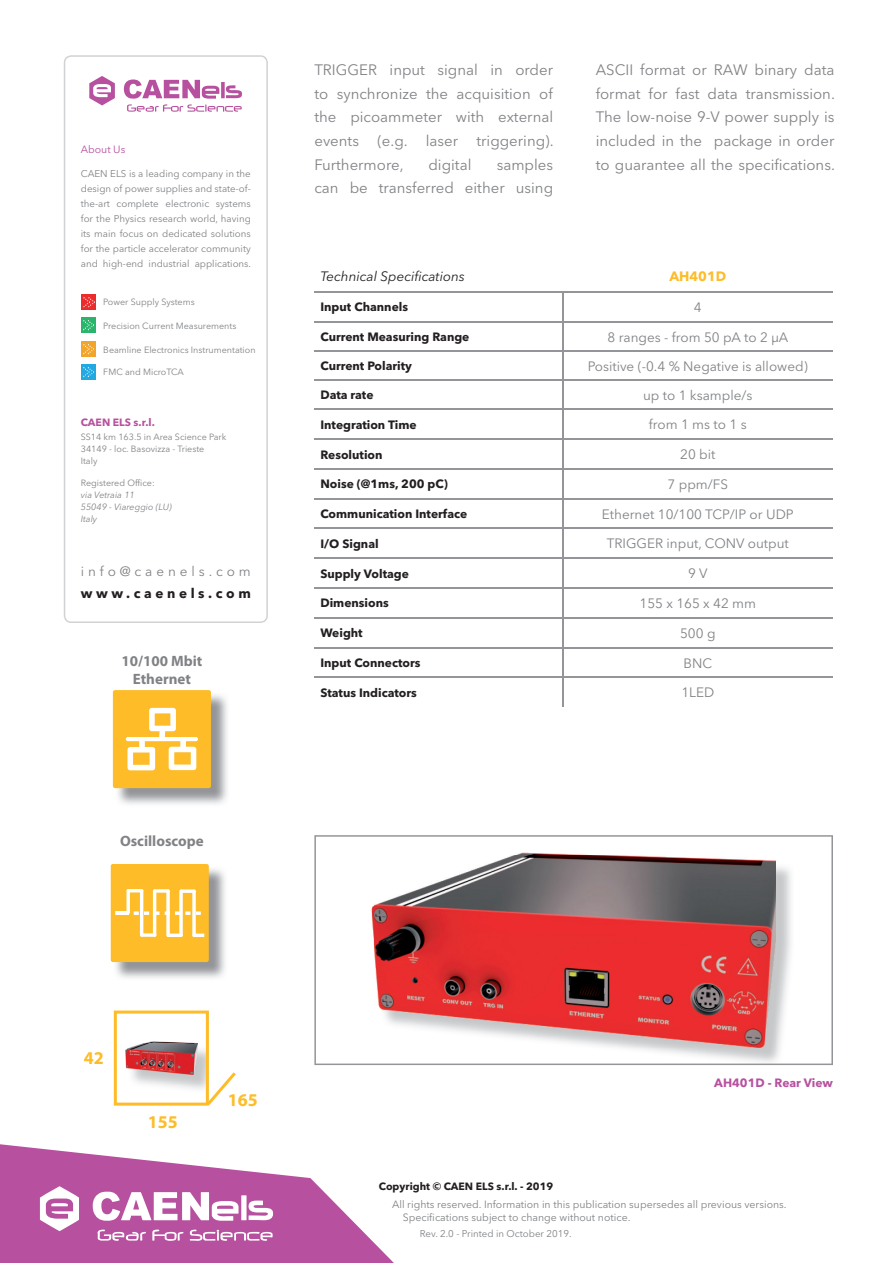
<style>
.page{position:relative;width:893px;height:1263px;background:#fff}
.page>*{position:absolute;margin:0;border:0;box-sizing:border-box;transform-origin:0 0}
.t1{font:117px "Caenels";color:#fff}
.t2{font:700 18px "Myriad Pro";color:#fdbc28}
.t3{font:15px/23.7px "Avenir Next LT Pro";color:#808285;text-align:justify}
.t4{font:700 15px/18px "Myriad Pro";color:#808285;text-align:center}
.t5{font:13.5px "Avenir Next LT Pro";color:#808285}
.t6{font:italic 13.5px "Avenir Next LT Pro";color:#231f20}
.t7{font:13.5px "Avenir Next LT Pro";letter-spacing:.29em;color:#808285}
.t8{font:700 13.5px "Avenir Next LT Pro";letter-spacing:.265em;color:#231f20}
.t9{font:700 13.5px "Avenir Next LT Pro";color:#fdbc28}
.t10{font:700 12px "Avenir Next LT Pro";color:#231f20}
.t11{font:700 12px "Avenir Next LT Pro";color:#b7519f}
.t12{font:10.5px/12.6px "Avenir Next LT Pro";color:#808285}
.t13{font:700 10.5px "Avenir Next LT Pro";color:#231f20}
.t14{font:700 10.5px "Avenir Next LT Pro";color:#b7519f}
.t15{font:10.5px "Avenir Next LT Pro";color:#b7519f}
.t16{font:9.75px/15px "Avenir Next LT Pro";color:#808285;text-align:justify}
.t17{font:9px/12px "Avenir Next LT Pro";color:#808285}
.t18{font:italic 9px/12px "Avenir Next LT Pro";color:#808285}
</style>
<div class="page">
<svg style="left:0;top:1144px;width:394px;height:119px;fill:#b7519f"></svg>
<svg style="left:64px;top:55px;width:204px;height:568px"></svg>
<svg style="left:124px;top:79px;width:118px;height:33px"></svg>
<svg style="left:89px;top:76px;width:26px;height:29px"></svg>
<img style="left:81px;top:341px;width:15px;height:15px">
<img style="left:81px;top:318px;width:15px;height:15px">
<img style="left:81px;top:295px;width:15px;height:14px">
<img style="left:81px;top:365px;width:15px;height:15px">
<svg style="left:314px;top:835px;width:519px;height:230px"></svg>
<hr style="left:314px;top:291px;width:249px;height:1px;background:#939598">
<hr style="left:563px;top:291px;width:270px;height:1px;background:#939598">
<hr style="left:314px;top:321px;width:249px;height:1px;background:#939598">
<hr style="left:563px;top:321px;width:270px;height:1px;background:#939598">
<hr style="left:314px;top:351px;width:249px;height:1px;background:#939598">
<hr style="left:563px;top:351px;width:270px;height:1px;background:#939598">
<hr style="left:314px;top:379px;width:249px;height:1px;background:#939598">
<hr style="left:563px;top:379px;width:270px;height:1px;background:#939598">
<hr style="left:314px;top:409px;width:249px;height:1px;background:#939598">
<hr style="left:563px;top:409px;width:270px;height:1px;background:#939598">
<hr style="left:314px;top:439px;width:249px;height:1px;background:#939598">
<hr style="left:563px;top:439px;width:270px;height:1px;background:#939598">
<hr style="left:314px;top:468px;width:249px;height:1px;background:#939598">
<hr style="left:563px;top:468px;width:270px;height:1px;background:#939598">
<hr style="left:314px;top:498px;width:249px;height:1px;background:#939598">
<hr style="left:563px;top:498px;width:270px;height:1px;background:#939598">
<hr style="left:314px;top:528px;width:249px;height:1px;background:#939598">
<hr style="left:563px;top:528px;width:270px;height:1px;background:#939598">
<hr style="left:314px;top:558px;width:249px;height:1px;background:#939598">
<hr style="left:563px;top:558px;width:270px;height:1px;background:#939598">
<hr style="left:314px;top:587px;width:249px;height:1px;background:#939598">
<hr style="left:563px;top:587px;width:270px;height:1px;background:#939598">
<hr style="left:314px;top:617px;width:249px;height:1px;background:#939598">
<hr style="left:563px;top:617px;width:270px;height:1px;background:#939598">
<hr style="left:314px;top:647px;width:249px;height:1px;background:#939598">
<hr style="left:563px;top:647px;width:270px;height:1px;background:#939598">
<hr style="left:314px;top:677px;width:249px;height:1px;background:#939598">
<hr style="left:563px;top:677px;width:270px;height:1px;background:#939598">
<svg style="left:562px;top:292px;width:1px;height:415px"></svg>
<svg style="left:114px;top:1010px;width:122px;height:95px"></svg>
<img style="left:115px;top:695px;width:112px;height:109px">
<svg style="left:113px;top:690px;width:98px;height:98px"></svg>
<img style="left:113px;top:869px;width:112px;height:109px">
<svg style="left:111px;top:864px;width:98px;height:98px;background:#fdc444"></svg>
<p class="t15" style="left:81px;top:143px;width:46px">About Us</p>
<p class="t16" style="left:81px;top:166px;width:172px">CAEN ELS is a leading company in the design of power supplies and state-of&shy;the-art complete electronic systems for the Physics research world, having its main focus on dedicated solutions for the particle accelerator community and high-end industrial applications.</p>
<p class="t17" style="left:103px;top:296px;width:93px">Power Supply Systems</p>
<p class="t17" style="left:103px;top:319px;width:134px">Precision Current Measurements</p>
<p class="t17" style="left:103px;top:343px;width:154px">Beamline Electronics Instrumentation</p>
<p class="t17" style="left:103px;top:366px;width:82px">FMC and MicroTCA</p>
<p class="t14" style="left:81px;top:416px;width:76px">CAEN ELS s.r.l.</p>
<p class="t17" style="left:81px;top:430px;width:147px">SS14 km 163.5 in Area Science Park<br>34149 - loc. Basovizza - Trieste<br>Italy</p>
<p class="t17" style="left:81px;top:477px;width:75px">Registered Office:</p>
<p class="t18" style="left:81px;top:489px;width:93px">via Vetraia 11<br>55049 - Viareggio (LU)<br>Italy</p>
<p class="t7" style="left:81px;top:563px;width:172px">info@caenels.com</p>
<p class="t8" style="left:81px;top:585px;width:172px">www.caenels.com</p>
<p class="t4" style="left:121px;top:651px;width:82px">10/100 Mbit<br>Ethernet</p>
<p class="t4" style="left:120px;top:831px;width:85px">Oscilloscope</p>
<p class="t3" style="left:314px;top:58px;width:241px">TRIGGER input signal in order to synchronize the acquisition of the picoammeter with external events (e.g. laser triggering).<br>Furthermore,</p>
<p class="t3" style="left:314px;top:153px;width:240px;text-align:right">samples<br>can be transferred either using</p>
<p class="t3" style="left:428px;top:153px;width:45px">digital</p>
<p class="t3" style="left:596px;top:58px;width:241px">ASCII format or RAW binary data format for fast data transmission.<br>The low-noise 9-V power supply is included in the package in order to guarantee all the specifications.</p>
<p class="t6" style="left:320px;top:268px;width:146px">Technical Specifications</p>
<p class="t9" style="left:669px;top:268px;width:58px">AH401D</p>
<p class="t10" style="left:320px;top:300px;width:89px">Input Channels</p>
<p class="t5" style="left:694px;top:299px;width:9px">4</p>
<p class="t10" style="left:320px;top:329px;width:151px">Current Measuring Range</p>
<p class="t5" style="left:608px;top:329px;width:182px">8 ranges - from 50 pA to 2 µA</p>
<p class="t10" style="left:320px;top:358px;width:93px">Current Polarity</p>
<p class="t5" style="left:588px;top:358px;width:221px">Positive (-0.4 % Negative is allowed)</p>
<p class="t10" style="left:320px;top:387px;width:55px">Data rate</p>
<p class="t5" style="left:643px;top:387px;width:111px">up to 1 ksample/s</p>
<p class="t10" style="left:320px;top:417px;width:98px">Integration Time</p>
<p class="t5" style="left:649px;top:417px;width:99px">from 1 ms to 1 s</p>
<p class="t10" style="left:320px;top:447px;width:64px">Resolution</p>
<p class="t5" style="left:680px;top:446px;width:37px">20 bit</p>
<p class="t10" style="left:320px;top:477px;width:129px">Noise (@1ms, 200 pC)</p>
<p class="t5" style="left:668px;top:476px;width:62px">7 ppm/FS</p>
<p class="t10" style="left:320px;top:507px;width:148px">Communication Interface</p>
<p class="t5" style="left:602px;top:506px;width:193px">Ethernet 10/100 TCP/IP or UDP</p>
<p class="t10" style="left:320px;top:536px;width:60px">I/O Signal</p>
<p class="t5" style="left:607px;top:536px;width:184px">TRIGGER input, CONV output</p>
<p class="t10" style="left:320px;top:566px;width:90px">Supply Voltage</p>
<p class="t5" style="left:688px;top:565px;width:21px">9 V</p>
<p class="t10" style="left:320px;top:596px;width:70px">Dimensions</p>
<p class="t5" style="left:640px;top:595px;width:118px">155 x 165 x 42 mm</p>
<p class="t10" style="left:320px;top:626px;width:44px">Weight</p>
<p class="t5" style="left:680px;top:625px;width:37px">500 g</p>
<p class="t10" style="left:320px;top:655px;width:102px">Input Connectors</p>
<p class="t5" style="left:683px;top:655px;width:30px">BNC</p>
<p class="t10" style="left:320px;top:685px;width:98px">Status Indicators</p>
<p class="t5" style="left:681px;top:684px;width:34px">1LED</p>
<p class="t2" style="left:84px;top:1046px;width:21px">42</p>
<p class="t2" style="left:148px;top:1110px;width:31px">155</p>
<p class="t2" style="left:228px;top:1088px;width:31px">165</p>
<p class="t11" style="left:714px;top:1076px;width:120px">AH401D - Rear View</p>
<h1 class="t1" style="left:40px;top:1156px;width:235px">C</h1>
<p class="t13" style="left:379px;top:1179px;width:176px">Copyright © CAEN ELS s.r.l. - 2019</p>
<p class="t12" style="left:403px;top:1198px;width:385px;text-indent:-11px">All rights reserved. Information in this publication supersedes all previous versions.<br>Specifications subject to change without notice.</p>
<p class="t16" style="left:420px;top:1226px;width:153px">Rev. 2.0 - Printed in October 2019.</p>
</div>
